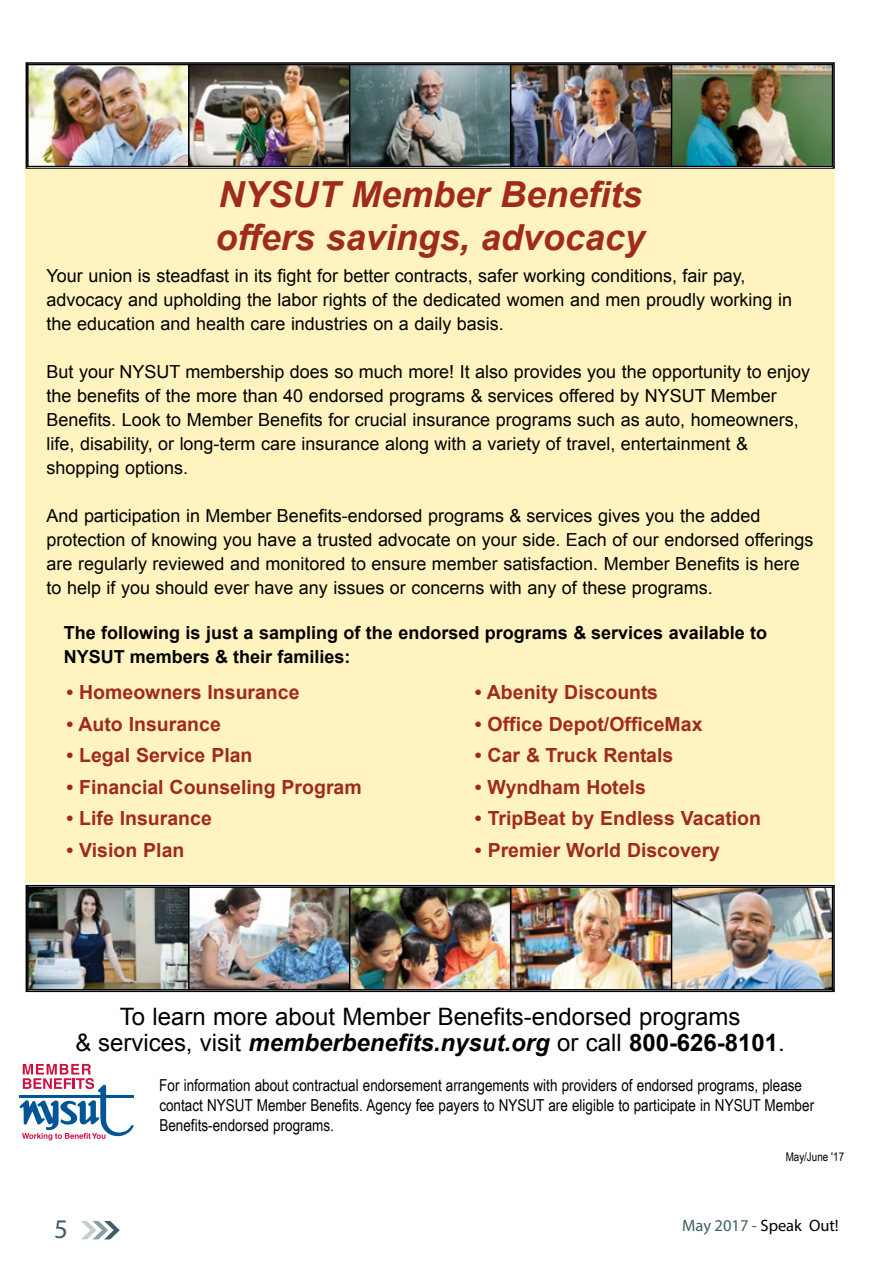
<style>
.page{position:relative;width:893px;height:1263px;background:#fff}
.page>*{position:absolute;margin:0;border:0;box-sizing:border-box;transform-origin:0 0}
.t1{font:italic 700 36px/43.2px "Arial";color:#a02a1d}
.t2{font:27px "Myriad Pro";color:#3d5f65}
.t3{font:24px/25.5px "Arial";color:#000;text-align:center}
.t4{font:700 19.5px "Arial";color:#a02a1d}
.t5{font:18px/24px "Arial";color:#000}
.t6{font:700 18px/24px "Arial";color:#000}
.t7{font:16.5px/19.8px "Arial Narrow";color:#000}
.t8{font:16.5px "Myriad Pro";color:#000}
.t9{font:12px "Arial Narrow";color:#000}
.s1{font-weight:700;font-style:italic}
.s2{font-weight:700}
.s3{color:#3d5f65}
</style>
<div class="page">
<svg style="left:81px;top:1221px;width:39px;height:18px"></svg>
<div style="left:26px;top:169px;width:809px;height:714px;background:#fff3c0"></div>
<div style="left:26px;top:62px;width:809px;height:107px;border:1px solid #000"></div>
<img style="left:29px;top:65px;width:159px;height:101px">
<img style="left:190px;top:65px;width:159px;height:101px">
<img style="left:350px;top:65px;width:160px;height:101px">
<img style="left:511px;top:65px;width:160px;height:101px">
<img style="left:672px;top:65px;width:160px;height:101px">
<hr style="left:27px;top:64px;width:2px;height:103px;background:#000">
<hr style="left:188px;top:64px;width:2px;height:103px;background:#000">
<hr style="left:349px;top:64px;width:1px;height:103px;background:#000">
<hr style="left:510px;top:64px;width:1px;height:103px;background:#000">
<hr style="left:671px;top:64px;width:1px;height:103px;background:#000">
<hr style="left:832px;top:64px;width:1px;height:103px;background:#000">
<hr style="left:27px;top:64px;width:806px;height:1px;background:#000">
<hr style="left:27px;top:166px;width:806px;height:1px;background:#000">
<div style="left:26px;top:885px;width:809px;height:107px;border:1px solid #000"></div>
<img style="left:29px;top:888px;width:159px;height:101px">
<img style="left:190px;top:888px;width:159px;height:101px">
<img style="left:350px;top:888px;width:160px;height:101px">
<img style="left:511px;top:888px;width:160px;height:101px">
<img style="left:672px;top:888px;width:160px;height:101px">
<hr style="left:27px;top:886px;width:2px;height:104px;background:#000">
<hr style="left:188px;top:886px;width:2px;height:104px;background:#000">
<hr style="left:349px;top:886px;width:1px;height:104px;background:#000">
<hr style="left:510px;top:886px;width:1px;height:104px;background:#000">
<hr style="left:671px;top:886px;width:1px;height:104px;background:#000">
<hr style="left:832px;top:886px;width:1px;height:104px;background:#000">
<hr style="left:27px;top:886px;width:806px;height:2px;background:#000">
<hr style="left:27px;top:989px;width:806px;height:1px;background:#000">
<svg style="left:19px;top:1064px;width:115px;height:76px"></svg>
<h1 class="t1" style="left:216px;top:174px;width:431px">NYSUT Member Benefits offers savings, advocacy</h1>
<p class="t5" style="left:47px;top:264px;width:747px">Your union is steadfast in its fight for better contracts, safer working conditions, fair pay, advocacy and upholding the labor rights of the dedicated women and men proudly working in the education and health care industries on a daily basis.</p>
<p class="t5" style="left:47px;top:360px;width:765px">But your NYSUT membership does so much more! It also provides you the opportunity to enjoy the benefits of the more than 40 endorsed programs &amp; services offered by NYSUT Member Benefits. Look to Member Benefits for crucial insurance programs such as auto, homeowners, life, disability, or long-term care insurance along with a variety of travel, entertainment &amp; shopping options.</p>
<p class="t5" style="left:47px;top:504px;width:768px">And participation in Member Benefits-endorsed programs &amp; services gives you the added protection of knowing you have a trusted advocate on your side. Each of our endorsed offerings are regularly reviewed and monitored to ensure member satisfaction. Member Benefits is here to help if you should ever have any issues or concerns with any of these programs.</p>
<p class="t6" style="left:64px;top:621px;width:705px">The following is just a sampling of the endorsed programs &amp; services available to<br>NYSUT members &amp; their families:</p>
<p class="t4" style="left:66px;top:679px;width:235px">• Homeowners Insurance</p>
<p class="t4" style="left:66px;top:711px;width:156px">• Auto Insurance</p>
<p class="t4" style="left:66px;top:742px;width:188px">• Legal Service Plan</p>
<p class="t4" style="left:66px;top:774px;width:297px">• Financial Counseling Program</p>
<p class="t4" style="left:66px;top:805px;width:147px">• Life Insurance</p>
<p class="t4" style="left:66px;top:837px;width:119px">• Vision Plan</p>
<p class="t4" style="left:475px;top:679px;width:185px">• Abenity Discounts</p>
<p class="t4" style="left:475px;top:711px;width:229px">• Office Depot/OfficeMax</p>
<p class="t4" style="left:475px;top:742px;width:200px">• Car &amp; Truck Rentals</p>
<p class="t4" style="left:475px;top:774px;width:172px">• Wyndham Hotels</p>
<p class="t4" style="left:475px;top:805px;width:288px">• TripBeat by Endless Vacation</p>
<p class="t4" style="left:475px;top:837px;width:247px">• Premier World Discovery</p>
<h3 class="t3" style="left:75px;top:1004px;width:711px">To learn more about Member Benefits-endorsed programs<br>&amp; services, visit <span class="s1">memberbenefits.nysut.org</span> or call <span class="s2">800-626-8101</span>.</h3>
<p class="t7" style="left:159px;top:1075px;width:656px">For information about contractual endorsement arrangements with providers of endorsed programs, please contact NYSUT Member Benefits. Agency fee payers to NYSUT are eligible to participate in NYSUT Member<br>Benefits-endorsed programs.</p>
<h2 class="t2" style="left:54px;top:1212px;width:15px">5</h2>
<p class="t9" style="left:786px;top:1148px;width:60px">May/June '17</p>
<p class="t8" style="left:682px;top:1215px;width:158px"><span class="s3">May 2017 -</span> Speak Out!</p>
</div>
